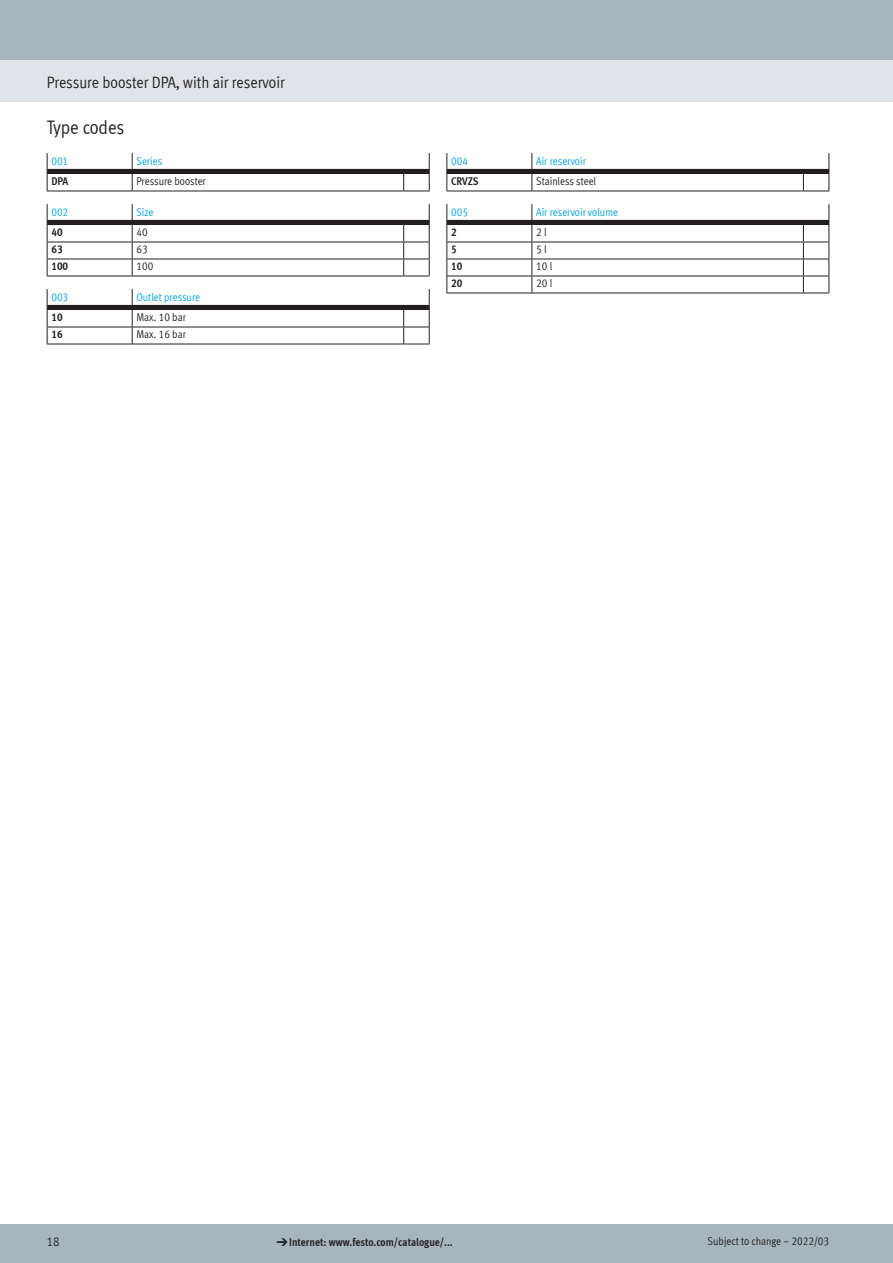
<style>
.page{position:relative;width:893px;height:1263px;background:#fff}
.page>*{position:absolute;margin:0;border:0;box-sizing:border-box;transform-origin:0 0}
.t1{font:19.5px "Meta Cond LF";color:#231f20}
.t2{font:16.5px "Meta Cond LF";color:#231f20}
.t3{font:12.75px "Meta Cond LF";color:#231f20}
.t4{font:11.25px "Meta Cond LF";color:#231f20}
.t5{font:11.25px "Meta Cond LF";color:#00a1e3}
.t6{font:700 11.25px "Meta Cond LF";color:#231f20}
.s1{font-family:"Meto Pict 182";font-weight:400}
</style>
<div class="page">
<div style="left:0;top:1225px;width:893px;height:38px;background:#a7b6be"></div>
<div style="left:0;top:60px;width:893px;height:42px;background:#dfe4e8"></div>
<div style="left:0;top:0;width:893px;height:60px;background:#a7b6be"></div>
<svg style="left:47px;top:153px;width:383px;height:39px"></svg>
<svg style="left:47px;top:204px;width:383px;height:73px"></svg>
<svg style="left:47px;top:289px;width:383px;height:56px"></svg>
<svg style="left:446px;top:153px;width:383px;height:39px"></svg>
<svg style="left:446px;top:204px;width:383px;height:90px"></svg>
<h2 class="t2" style="left:47px;top:72px;width:240px">Pressure booster DPA, with air reservoir</h2>
<h1 class="t1" style="left:47px;top:116px;width:79px">Type codes</h1>
<p class="t5" style="left:51px;top:154px;width:18px">001</p>
<p class="t5" style="left:136px;top:154px;width:27px">Series</p>
<p class="t6" style="left:51px;top:174px;width:18px">DPA</p>
<p class="t4" style="left:136px;top:174px;width:71px">Pressure booster</p>
<p class="t5" style="left:51px;top:205px;width:18px">002</p>
<p class="t5" style="left:136px;top:205px;width:19px">Size</p>
<p class="t6" style="left:51px;top:225px;width:13px">40</p>
<p class="t4" style="left:136px;top:225px;width:13px">40</p>
<p class="t6" style="left:51px;top:242px;width:13px">63</p>
<p class="t4" style="left:136px;top:242px;width:13px">63</p>
<p class="t6" style="left:51px;top:259px;width:18px">100</p>
<p class="t4" style="left:136px;top:259px;width:18px">100</p>
<p class="t5" style="left:51px;top:290px;width:18px">003</p>
<p class="t5" style="left:136px;top:290px;width:65px">Outlet pressure</p>
<p class="t6" style="left:51px;top:310px;width:13px">10</p>
<p class="t4" style="left:136px;top:310px;width:51px">Max. 10 bar</p>
<p class="t6" style="left:51px;top:327px;width:13px">16</p>
<p class="t4" style="left:136px;top:327px;width:51px">Max. 16 bar</p>
<p class="t5" style="left:451px;top:154px;width:18px">004</p>
<p class="t5" style="left:536px;top:154px;width:51px">Air reservoir</p>
<p class="t6" style="left:451px;top:174px;width:29px">CRVZS</p>
<p class="t4" style="left:536px;top:174px;width:62px">Stainless steel</p>
<p class="t5" style="left:451px;top:205px;width:18px">005</p>
<p class="t5" style="left:536px;top:205px;width:84px">Air reservoir volume</p>
<p class="t6" style="left:451px;top:225px;width:7px">2</p>
<p class="t4" style="left:536px;top:225px;width:12px">2 l</p>
<p class="t6" style="left:451px;top:242px;width:7px">5</p>
<p class="t4" style="left:536px;top:242px;width:12px">5 l</p>
<p class="t6" style="left:451px;top:259px;width:13px">10</p>
<p class="t4" style="left:536px;top:259px;width:18px">10 l</p>
<p class="t6" style="left:451px;top:276px;width:13px">20</p>
<p class="t4" style="left:536px;top:276px;width:18px">20 l</p>
<p class="t3" style="left:47px;top:1234px;width:14px">18</p>
<p class="t6" style="left:276px;top:1235px;width:178px"><span class="s1">d</span>Internet: www.festo.com/catalogue/...</p>
<p class="t4" style="left:708px;top:1234px;width:123px">Subject to change – 2022/03</p>
</div>
